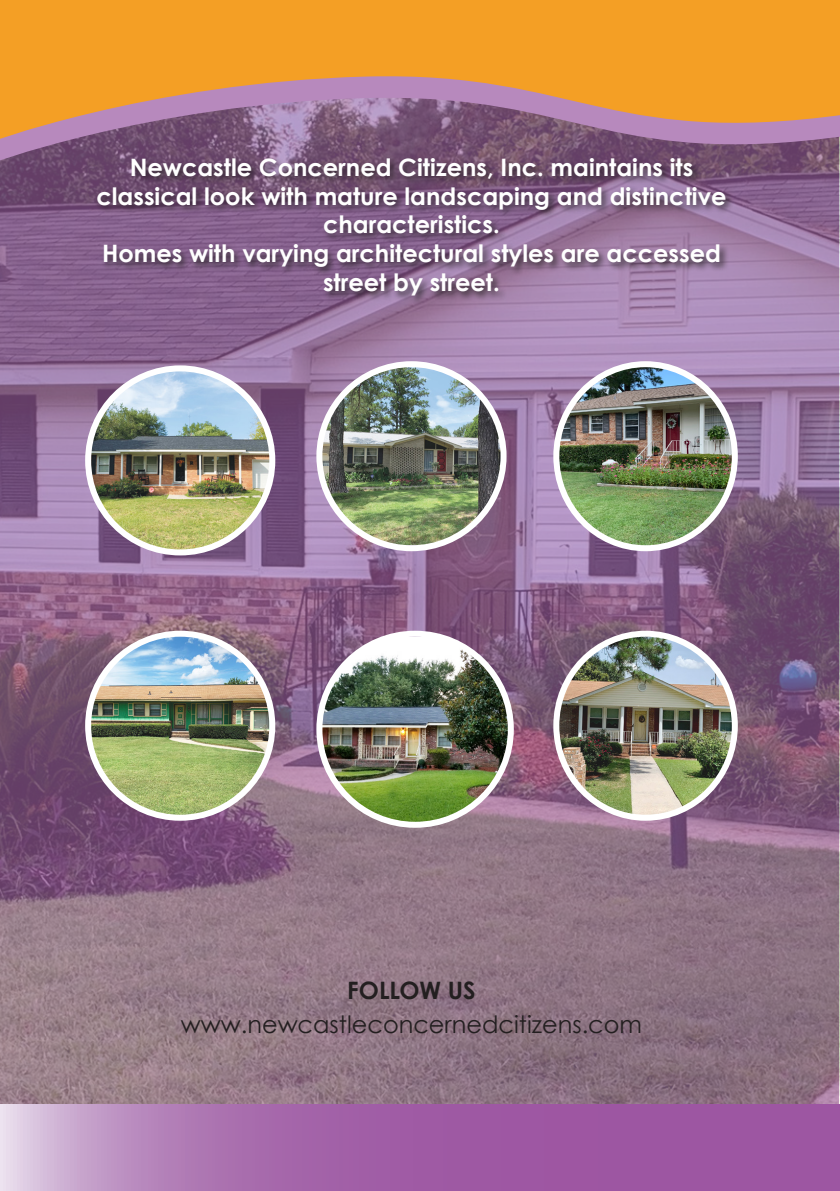
<style>
.page{position:relative;width:840px;height:1191px;background:#fff}
.page>*{position:absolute;margin:0;border:0;box-sizing:border-box;transform-origin:0 0}
.t1{font:700 24px/28.8px "Century Gothic";color:#fff;text-align:center}
.t2{font:24px "Century Gothic";color:#231f20}
.t3{font:700 24px "Century Gothic";color:#231f20}
</style>
<div class="page">
<img style="left:0;top:175px;width:839px;height:929px">
<div style="left:95px;top:156px;width:639px;height:149px;background:#231f20;opacity:.75"></div>
<img style="left:88px;top:368px;width:184px;height:184px;border-radius:92px">
<div style="left:85px;top:365px;width:190px;height:190px;border:6px solid #fff;border-radius:50%"></div>
<img style="left:556px;top:364px;width:178px;height:184px">
<div style="left:553px;top:361px;width:184px;height:190px;border:6px solid #fff;border-radius:50%"></div>
<img style="left:556px;top:633px;width:178px;height:184px">
<div style="left:553px;top:630px;width:184px;height:190px;border:6px solid #fff;border-radius:50%"></div>
<img style="left:319px;top:364px;width:184px;height:181px">
<div style="left:316px;top:361px;width:190px;height:190px;border:6px solid #fff;border-radius:50%"></div>
<img style="left:88px;top:633px;width:184px;height:184px;border-radius:92px">
<div style="left:85px;top:630px;width:190px;height:190px;border:6px solid #fff;border-radius:50%"></div>
<img style="left:319px;top:636px;width:191px;height:188px">
<div style="left:316px;top:630px;width:197px;height:197px;border:6px solid #fff;border-radius:50%"></div>
<svg style="left:0;top:153px;width:839px;height:22px"></svg>
<svg style="left:0;top:0;width:839px;height:153px;fill:#f49f25"></svg>
<svg style="left:0;top:1104px;width:838px;height:87px"></svg>
<hr style="left:838px;top:1104px;width:1px;height:87px;background:#9d56a2">
<p class="t1" style="left:96px;top:152px;width:631px">Newcastle Concerned Citizens, Inc. maintains its classical look with mature landscaping and distinctive characteristics.</p>
<p class="t1" style="left:102px;top:238px;width:620px">Homes with varying architectural styles are accessed street by street.</p>
<p class="t3" style="left:347px;top:971px;width:130px">FOLLOW US</p>
<p class="t2" style="left:181px;top:1007px;width:462px">www.newcastleconcernedcitizens.com</p>
</div>
